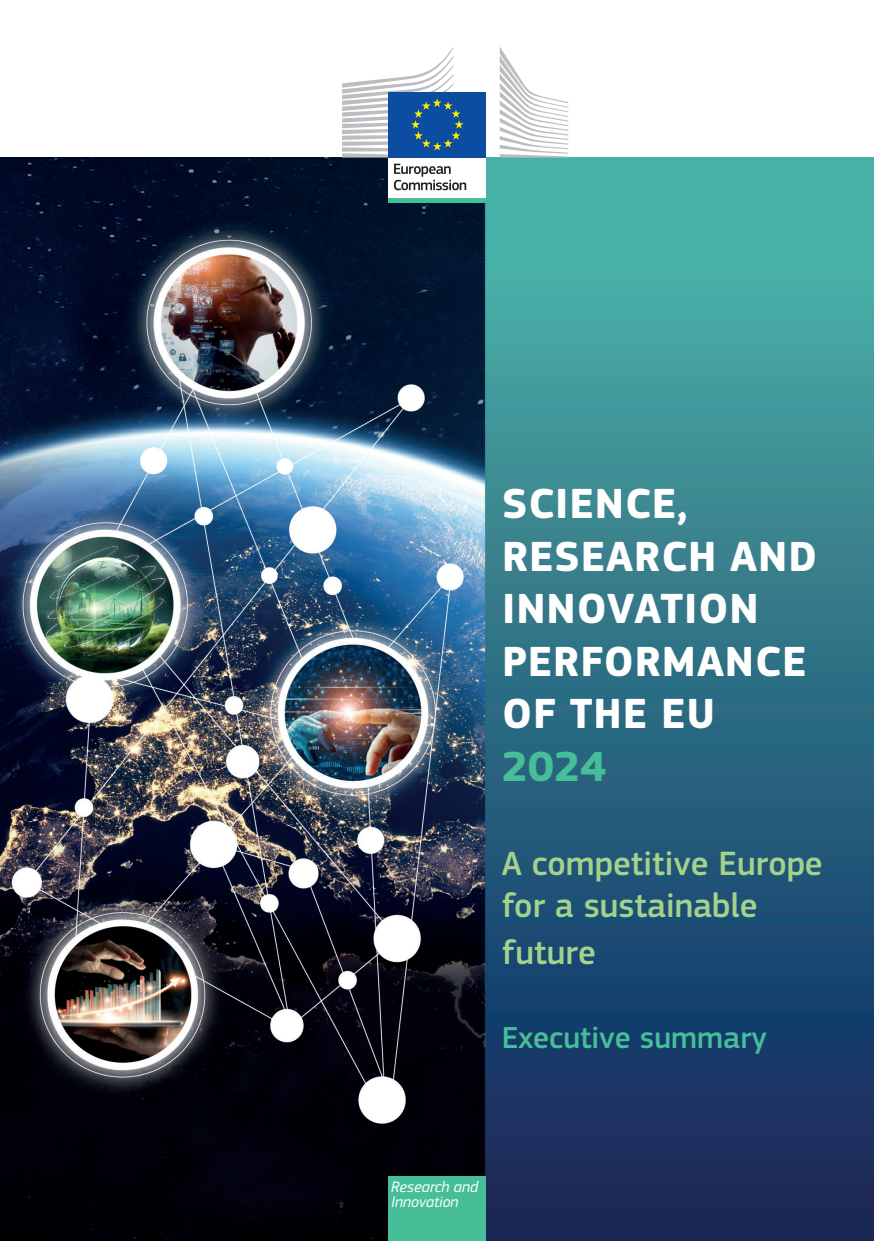
<style>
.page{position:relative;width:874px;height:1241px;background:#fff}
.page>*{position:absolute;margin:0;border:0;box-sizing:border-box;transform-origin:0 0}
.t1{font:700 43.75px/52.5px "EC Square Sans Pro";letter-spacing:.02em;color:#fff}
.t2{font:700 43.75px "EC Square Sans Pro";color:#46be98}
.t3{font:500 35px/42px "EC Square Sans Pro";color:#a4d28d}
.t4{font:500 31.5px "EC Square Sans Pro";color:#46be98}
.t5{font:italic 15.75px/15.8px "EC Square Sans Pro";color:#fff}
</style>
<div class="page">
<img style="left:0;top:157px;width:873px;height:1083px">
<div style="left:388px;top:197px;width:97px;height:6px;background:#46be98"></div>
<div style="left:388px;top:156px;width:97px;height:41px;background:#fff"></div>
<div style="left:388px;top:92px;width:97px;height:65px;background:#0d4da1"></div>
<svg style="left:342px;top:47px;width:121px;height:110px"></svg>
<svg style="left:499px;top:47px;width:69px;height:110px"></svg>
<svg style="left:394px;top:164px;width:72px;height:26px"></svg>
<div style="left:388px;top:1176px;width:97px;height:64px;background:#46be98"></div>
<p class="t1" style="left:502px;top:479px;width:316px">SCIENCE,<br>RESEARCH AND<br>INNOVATION<br>PERFORMANCE<br>OF THE EU</p>
<p class="t2" style="left:501px;top:740px;width:106px">2024</p>
<p class="t3" style="left:501px;top:843px;width:322px">A competitive Europe for a sustainable</p>
<p class="t3" style="left:501px;top:931px;width:96px">future</p>
<p class="t4" style="left:501px;top:1018px;width:267px">Executive summary</p>
<p class="t5" style="left:391px;top:1178px;width:88px">Research and<br>Innovation</p>
</div>
